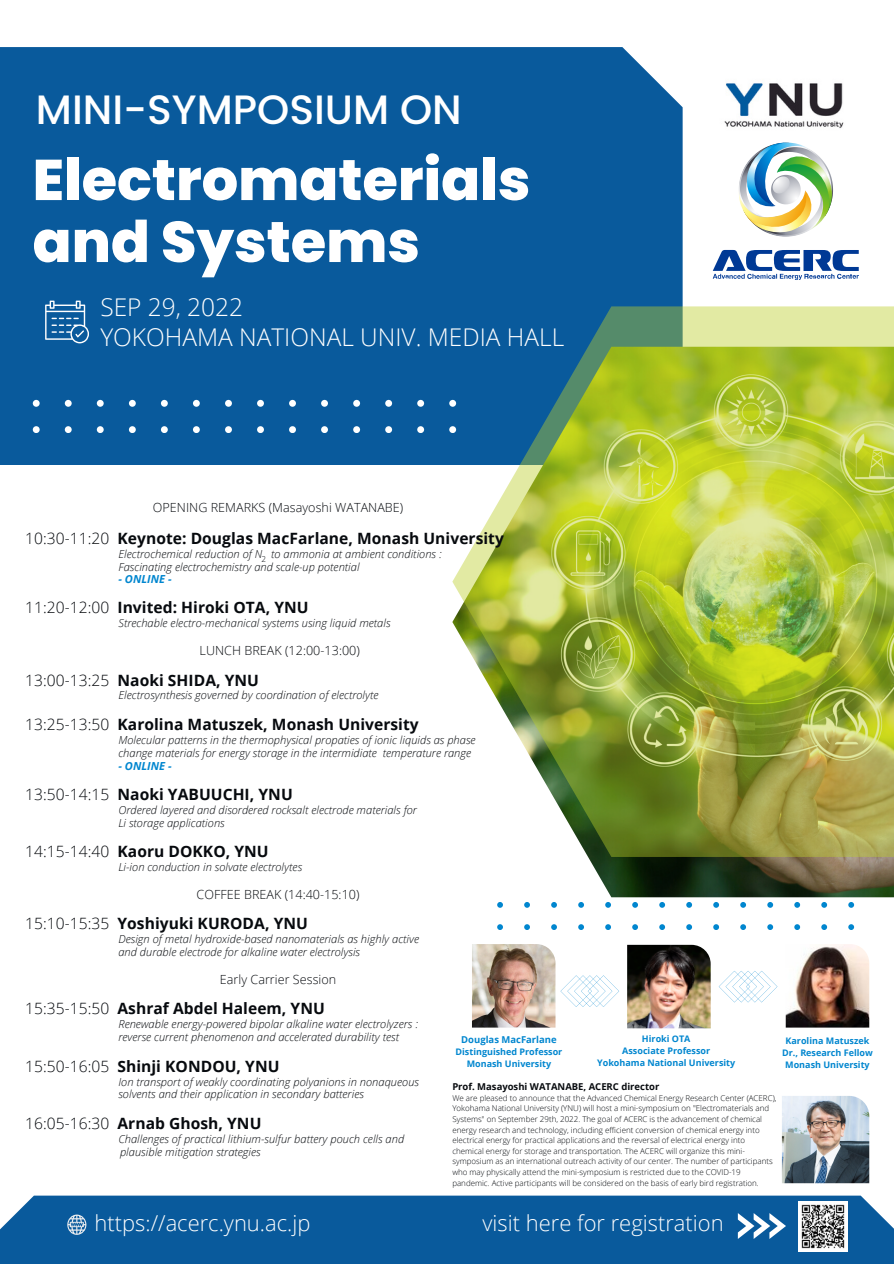
<style>
.page{position:relative;width:894px;height:1264px;background:#fff}
.page>*{position:absolute;margin:0;border:0;box-sizing:border-box;transform-origin:0 0}
.t1{font:800 57.3px/61.9px "Poppins";color:#fff}
.t2{font:500 40.95px "Poppins";color:#fff}
.t3{font:300 24.45px/29.2px "Open Sans";color:#fff}
.t4{font:300 21.9px "Open Sans";color:#fff}
.t5{font:700 15.6px "Open Sans";letter-spacing:.005em;color:#070a0e}
.t6{font:300 12.6px "Open Sans";letter-spacing:.005em;color:#070a0e}
.t7{font:italic 300 11.1px/12.9px "Open Sans";letter-spacing:.005em;color:#070a0e}
.t8{font:italic 700 11.1px "Open Sans";letter-spacing:.005em;color:#0086cf}
.t9{font:700 9.45px "Open Sans";color:#070a0e}
.t10{font:700 9.45px "Open Sans";color:#0086cf}
.t11{font:700 9px/12px "Open Sans";color:#0086cf;text-align:center}
.t12{font:300 8.1px "Open Sans";color:#070a0e}
.t13{font:300 7.95px/10.6px "Open Sans";color:#070a0e}
.s1{font-weight:300}
</style>
<div class="page">
<div style="left:0;top:47px;width:682px;height:418px;background:#095a9c"></div>
<div style="left:0;top:1195px;width:893px;height:68px;background:#095a9c"></div>
<img style="left:588px;top:857px;width:305px;height:40px">
<img style="left:452px;top:306px;width:441px;height:551px">
<svg style="left:67px;top:1214px;width:19px;height:20px"></svg>
<svg style="left:560px;top:975px;width:59px;height:31px"></svg>
<svg style="left:848px;top:924px;width:5px;height:6px"></svg>
<svg style="left:821px;top:924px;width:5px;height:6px"></svg>
<svg style="left:794px;top:924px;width:5px;height:6px"></svg>
<svg style="left:767px;top:924px;width:5px;height:6px"></svg>
<svg style="left:740px;top:924px;width:5px;height:6px"></svg>
<svg style="left:713px;top:924px;width:5px;height:6px"></svg>
<svg style="left:686px;top:924px;width:6px;height:6px"></svg>
<svg style="left:659px;top:924px;width:6px;height:6px"></svg>
<svg style="left:632px;top:924px;width:5px;height:6px"></svg>
<svg style="left:605px;top:924px;width:6px;height:6px"></svg>
<svg style="left:578px;top:924px;width:6px;height:6px"></svg>
<svg style="left:551px;top:924px;width:5px;height:6px"></svg>
<svg style="left:524px;top:924px;width:6px;height:6px"></svg>
<svg style="left:497px;top:924px;width:6px;height:6px"></svg>
<svg style="left:848px;top:902px;width:5px;height:5px"></svg>
<svg style="left:821px;top:902px;width:5px;height:5px"></svg>
<svg style="left:794px;top:902px;width:5px;height:5px"></svg>
<svg style="left:767px;top:902px;width:5px;height:5px"></svg>
<svg style="left:740px;top:902px;width:5px;height:5px"></svg>
<svg style="left:713px;top:902px;width:5px;height:5px"></svg>
<svg style="left:686px;top:902px;width:6px;height:5px"></svg>
<svg style="left:659px;top:902px;width:6px;height:5px"></svg>
<svg style="left:632px;top:902px;width:5px;height:5px"></svg>
<svg style="left:605px;top:902px;width:6px;height:5px"></svg>
<svg style="left:578px;top:902px;width:6px;height:5px"></svg>
<svg style="left:551px;top:902px;width:5px;height:5px"></svg>
<svg style="left:524px;top:902px;width:6px;height:5px"></svg>
<svg style="left:497px;top:902px;width:6px;height:5px"></svg>
<div style="left:449px;top:426px;width:7px;height:6px;background:#fff;border-radius:50%"></div>
<div style="left:417px;top:426px;width:7px;height:6px;background:#fff;border-radius:50%"></div>
<div style="left:385px;top:426px;width:7px;height:6px;background:#fff;border-radius:50%"></div>
<div style="left:353px;top:426px;width:7px;height:6px;background:#fff;border-radius:50%"></div>
<div style="left:321px;top:426px;width:7px;height:6px;background:#fff;border-radius:50%"></div>
<svg style="left:289px;top:426px;width:7px;height:6px"></svg>
<div style="left:257px;top:426px;width:7px;height:6px;background:#fff;border-radius:50%"></div>
<div style="left:225px;top:426px;width:7px;height:6px;background:#fff;border-radius:50%"></div>
<div style="left:193px;top:426px;width:7px;height:6px;background:#fff;border-radius:50%"></div>
<div style="left:161px;top:426px;width:7px;height:6px;background:#fff;border-radius:50%"></div>
<div style="left:129px;top:426px;width:7px;height:6px;background:#fff;border-radius:50%"></div>
<div style="left:97px;top:426px;width:7px;height:6px;background:#fff;border-radius:50%"></div>
<div style="left:65px;top:426px;width:7px;height:6px;background:#fff;border-radius:50%"></div>
<div style="left:33px;top:426px;width:7px;height:6px;background:#fff;border-radius:50%"></div>
<div style="left:449px;top:400px;width:7px;height:7px;background:#fff;border-radius:50%"></div>
<div style="left:417px;top:400px;width:7px;height:7px;background:#fff;border-radius:50%"></div>
<div style="left:385px;top:400px;width:7px;height:7px;background:#fff;border-radius:50%"></div>
<div style="left:353px;top:400px;width:7px;height:7px;background:#fff;border-radius:50%"></div>
<div style="left:321px;top:400px;width:7px;height:7px;background:#fff;border-radius:50%"></div>
<div style="left:289px;top:400px;width:7px;height:7px;background:#fff;border-radius:50%"></div>
<div style="left:257px;top:400px;width:7px;height:7px;background:#fff;border-radius:50%"></div>
<div style="left:225px;top:400px;width:7px;height:7px;background:#fff;border-radius:50%"></div>
<div style="left:193px;top:400px;width:7px;height:7px;background:#fff;border-radius:50%"></div>
<div style="left:161px;top:400px;width:7px;height:7px;background:#fff;border-radius:50%"></div>
<div style="left:129px;top:400px;width:7px;height:7px;background:#fff;border-radius:50%"></div>
<div style="left:97px;top:400px;width:7px;height:7px;background:#fff;border-radius:50%"></div>
<div style="left:65px;top:400px;width:7px;height:7px;background:#fff;border-radius:50%"></div>
<div style="left:33px;top:400px;width:7px;height:7px;background:#fff;border-radius:50%"></div>
<svg style="left:712px;top:250px;width:146px;height:30px"></svg>
<img style="left:739px;top:143px;width:94px;height:93px">
<img style="left:781px;top:1096px;width:88px;height:87px">
<img style="left:472px;top:944px;width:83px;height:83px">
<img style="left:627px;top:944px;width:83px;height:84px">
<img style="left:785px;top:944px;width:84px;height:83px">
<svg style="left:718px;top:971px;width:59px;height:31px"></svg>
<svg style="left:45px;top:300px;width:44px;height:43px;background:#417fb2"></svg>
<img style="left:724px;top:83px;width:120px;height:46px">
<img style="left:798px;top:1201px;width:49px;height:50px">
<svg style="left:737px;top:1212px;width:48px;height:26px"></svg>
<h2 class="t2" style="left:36px;top:81px;width:427px">MINI-SYMPOSIUM ON</h2>
<h1 class="t1" style="left:33px;top:149px;width:499px">Electromaterials and Systems</h1>
<h3 class="t3" style="left:100px;top:292px;width:465px">SEP 29, 2022<br>YOKOHAMA NATIONAL UNIV. MEDIA HALL</h3>
<p class="t6" style="left:153px;top:498px;width:252px">OPENING REMARKS (Masayoshi WATANABE)</p>
<h3 class="t5" style="left:25px;top:527px;width:480px"><span class="s1">10:30-11:20</span> Keynote: Douglas MacFarlane, Monash University</h3>
<p class="t7" style="left:118px;top:547px;width:324px">Electrochemical reduction of N to ammonia at ambient conditions :<br>Fascinating electrochemistry and scale-up potential</p>
<p class="t8" style="left:118px;top:571px;width:55px">- ONLINE -</p>
<h3 class="t5" style="left:25px;top:596px;width:285px"><span class="s1">11:20-12:00</span> Invited: Hiroki OTA, YNU</h3>
<p class="t7" style="left:118px;top:616px;width:273px">Strechable electro-mechanical systems using liquid metals</p>
<p class="t6" style="left:199px;top:641px;width:162px">LUNCH BREAK (12:00-13:00)</p>
<h3 class="t5" style="left:25px;top:669px;width:235px"><span class="s1">13:00-13:25</span> Naoki SHIDA, YNU</h3>
<p class="t7" style="left:118px;top:688px;width:261px">Electrosynthesis governed by coordination of electrolyte</p>
<h3 class="t5" style="left:25px;top:713px;width:395px"><span class="s1">13:25-13:50</span> Karolina Matuszek, Monash University</h3>
<p class="t7" style="left:118px;top:733px;width:358px">Molecular patterns in the thermophysical propaties of ionic liquids as phase change materials for energy storage in the intermidiate temperature range</p>
<p class="t8" style="left:118px;top:757px;width:55px">- ONLINE -</p>
<h3 class="t5" style="left:25px;top:783px;width:269px"><span class="s1">13:50-14:15</span> Naoki YABUUCHI, YNU</h3>
<p class="t7" style="left:118px;top:803px;width:300px">Ordered layered and disordered rocksalt electrode materials for<br>Li storage applications</p>
<h3 class="t5" style="left:25px;top:840px;width:245px"><span class="s1">14:15-14:40</span> Kaoru DOKKO, YNU</h3>
<p class="t7" style="left:118px;top:860px;width:185px">Li-ion conduction in solvate electrolytes</p>
<p class="t6" style="left:196px;top:885px;width:164px">COFFEE BREAK (14:40-15:10)</p>
<h3 class="t5" style="left:25px;top:912px;width:284px"><span class="s1">15:10-15:35</span> Yoshiyuki KURODA, YNU</h3>
<p class="t7" style="left:118px;top:932px;width:302px">Design of metal hydroxide-based nanomaterials as highly active and durable electrode for alkaline water electrolysis</p>
<p class="t6" style="left:220px;top:970px;width:118px">Early Carrier Session</p>
<h3 class="t5" style="left:25px;top:997px;width:301px"><span class="s1">15:35-15:50</span> Ashraf Abdel Haleem, YNU</h3>
<p class="t7" style="left:118px;top:1017px;width:301px">Renewable energy-powered bipolar alkaline water electrolyzers : reverse current phenomenon and accelerated durability test</p>
<h3 class="t5" style="left:25px;top:1055px;width:256px"><span class="s1">15:50-16:05</span> Shinji KONDOU, YNU</h3>
<p class="t7" style="left:118px;top:1074px;width:302px">Ion transport of weakly coordinating polyanions in nonaqueous solvents and their application in secondary batteries</p>
<h3 class="t5" style="left:25px;top:1112px;width:238px"><span class="s1">16:05-16:30</span> Arnab Ghosh, YNU</h3>
<p class="t7" style="left:118px;top:1132px;width:287px">Challenges of practical lithium-sulfur battery pouch cells and plausible mitigation strategies</p>
<p class="t12" style="left:261px;top:553px;width:6px">2</p>
<p class="t11" style="left:597px;top:1032px;width:139px">Hiroki OTA<br>Associate Professor<br>Yokohama National University</p>
<p class="t10" style="left:461px;top:1032px;width:97px">Douglas MacFarlane</p>
<p class="t11" style="left:455px;top:1045px;width:108px">Distinguished Professor<br>Monash University</p>
<p class="t11" style="left:781px;top:1034px;width:92px">Karolina Matuszek<br>Dr., Research Fellow<br>Monash University</p>
<p class="t9" style="left:452px;top:1079px;width:208px">Prof. Masayoshi WATANABE, ACERC director</p>
<p class="t13" style="left:452px;top:1092px;width:325px">We are pleased to announce that the Advanced Chemical Energy Research Center (ACERC), Yokohama National University (YNU) will host a mini-symposium on "Electromaterials and Systems" on September 29th, 2022. The goal of ACERC is the advancement of chemical energy research and technology, including efficient conversion of chemical energy into electrical energy for practical applications and the reversal of electrical energy into chemical energy for storage and transportation. The ACERC will organize this mini&shy;symposium as an international outreach activity of our center. The number of participants who may physically attend the mini-symposium is restricted due to the COVID-19 pandemic. Active participants will be considered on the basis of early bird registration.</p>
<h3 class="t4" style="left:94px;top:1207px;width:217px">https://acerc.ynu.ac.jp</h3>
<h3 class="t4" style="left:482px;top:1207px;width:242px">visit here for registration</h3>
</div>
